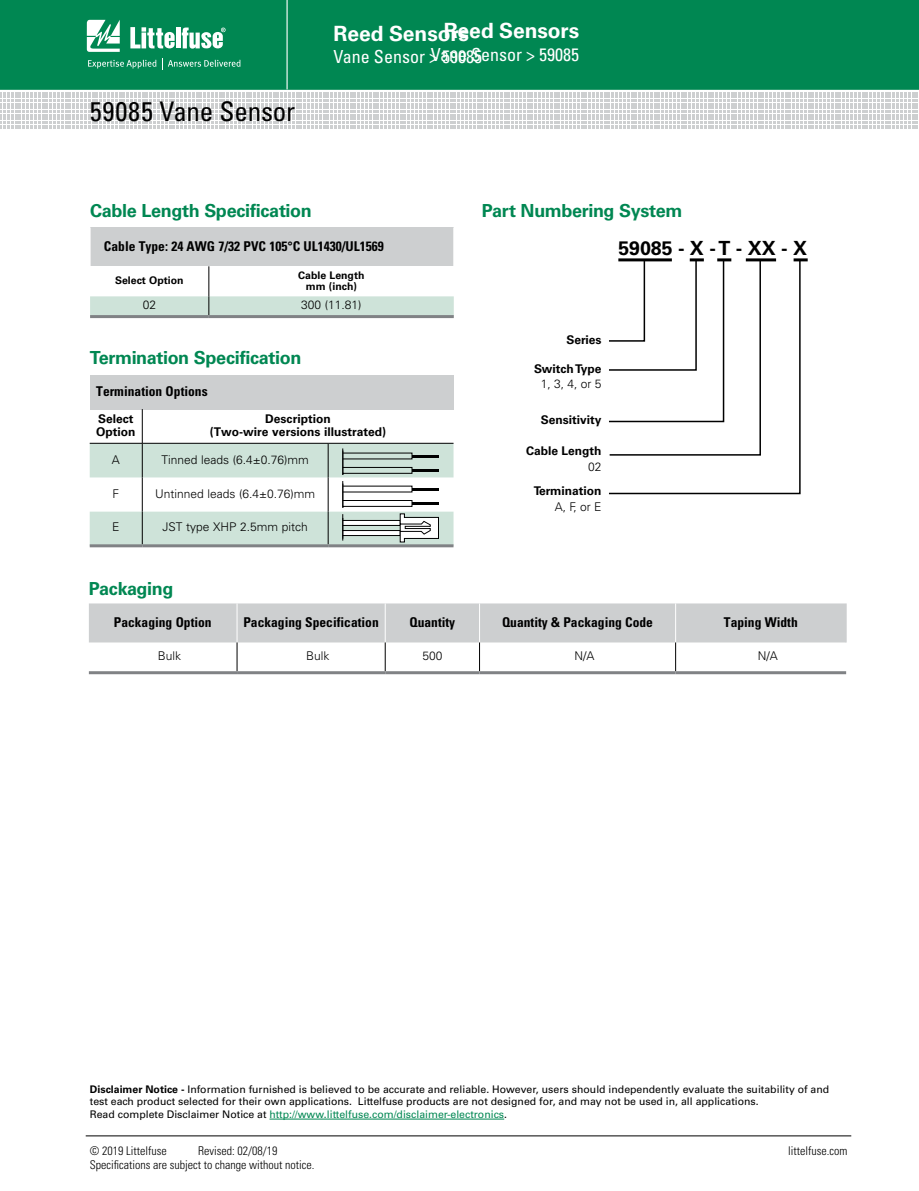
<style>
.page{position:relative;width:919px;height:1191px;background:#fff}
.page>*{position:absolute;margin:0;border:0;box-sizing:border-box;transform-origin:0 0}
.t1{font:condensed 27px "Univers LT Std";letter-spacing:-.005em;color:#000}
.t2{font:700 21px "Univers LT Std";letter-spacing:-.005em;color:#fff}
.t3{font:700 19.5px "Univers LT Std";color:#000}
.t4{font:700 18px "Univers LT Std";letter-spacing:-.02em;color:#008752}
.t5{font:condensed 18px "Univers LT Std";color:#fff}
.t6{font:700 condensed 13.5px "Univers LT Std";color:#000}
.t7{font:300 12px "Univers LT Std";color:#000}
.t8{font:700 12px/13.5px "Univers LT Std";color:#000}
.t9{font:300 condensed 12px "Univers LT Std";color:#000}
.t10{font:10.5px/12.6px "Univers LT Std";color:#000}
.t11{font:700 10.5px/10.5px "Univers LT Std";color:#000;text-align:center}
.s1{font-weight:700}
.s2{color:#008752}
</style>
<div class="page">
<hr style="left:86px;top:1135px;width:765px;height:1px;background:#000">
<div style="left:0;top:0;width:918px;height:90px;background:#008752"></div>
<hr style="left:286px;top:0;width:1px;height:89px;background:#fff">
<svg style="left:87px;top:20px;width:33px;height:32px"></svg>
<hr style="left:176px;top:28px;width:4px;height:20px;background:#fff">
<svg style="left:182px;top:28px;width:43px;height:21px"></svg>
<svg style="left:130px;top:27px;width:45px;height:21px"></svg>
<svg style="left:88px;top:60px;width:68px;height:9px"></svg>
<svg style="left:162px;top:58px;width:78px;height:11px"></svg>
<svg style="left:0;top:92px;width:917px;height:35px"></svg>
<svg style="left:89px;top:603px;width:757px;height:68px"></svg>
<hr style="left:89px;top:671px;width:148px;height:3px;background:#808285">
<hr style="left:237px;top:671px;width:148px;height:3px;background:#808285">
<hr style="left:385px;top:671px;width:94px;height:3px;background:#808285">
<hr style="left:479px;top:671px;width:196px;height:3px;background:#808285">
<hr style="left:675px;top:671px;width:171px;height:3px;background:#808285">
<hr style="left:793px;top:258px;width:14px;height:3px;background:#000">
<svg style="left:609px;top:258px;width:192px;height:237px"></svg>
<div style="left:90px;top:227px;width:364px;height:39px;background:#cdcfd0"></div>
<hr style="left:453px;top:227px;width:1px;height:39px;background:#fff">
<hr style="left:90px;top:227px;width:1px;height:39px;background:#fff">
<hr style="left:208px;top:266px;width:1px;height:30px;background:#000">
<div style="left:90px;top:296px;width:364px;height:19px;background:#cee3d9"></div>
<hr style="left:90px;top:315px;width:119px;height:3px;background:#808285">
<hr style="left:209px;top:315px;width:245px;height:3px;background:#808285">
<div style="left:90px;top:375px;width:363px;height:34px;background:#cdcfd0"></div>
<hr style="left:142px;top:409px;width:1px;height:34px;background:#000">
<hr style="left:90px;top:544px;width:52px;height:3px;background:#808285">
<hr style="left:142px;top:544px;width:186px;height:3px;background:#808285">
<hr style="left:328px;top:544px;width:125px;height:3px;background:#808285">
<svg style="left:90px;top:443px;width:363px;height:103px"></svg>
<hr style="left:269px;top:1118px;width:235px;height:1px;background:#008752">
<h1 class="t1" style="left:90px;top:94px;width:207px">59085 Vane Sensor</h1>
<h2 class="t2" style="left:444px;top:19px;width:137px">Reed Sensors</h2>
<h3 class="t5" style="left:431px;top:43px;width:150px">Vane Sensor &gt; 59085</h3>
<h2 class="t2" style="left:333px;top:21px;width:137px">Reed Sensors</h2>
<h3 class="t5" style="left:333px;top:45px;width:150px">Vane Sensor &gt; 59085</h3>
<h3 class="t4" style="left:90px;top:200px;width:223px">Cable Length Specification</h3>
<p class="t6" style="left:104px;top:237px;width:281px">Cable Type: 24 AWG 7/32 PVC 105°C UL1430/UL1569</p>
<p class="t11" style="left:115px;top:275px;width:70px">Select Option</p>
<p class="t11" style="left:298px;top:270px;width:68px">Cable Length mm (inch)</p>
<p class="t7" style="left:143px;top:297px;width:15px">02</p>
<p class="t7" style="left:301px;top:297px;width:62px">300 (11.81)</p>
<h3 class="t4" style="left:90px;top:347px;width:213px">Termination Specification</h3>
<p class="t6" style="left:96px;top:383px;width:113px">Termination Options</p>
<p class="t8" style="left:96px;top:412px;width:41px">Select<br>Option</p>
<p class="t8" style="left:210px;top:412px;width:178px;text-align:center">Description<br>(Two-wire versions illustrated)</p>
<p class="t7" style="left:112px;top:452px;width:10px">A</p>
<p class="t7" style="left:161px;top:452px;width:149px">Tinned leads (6.4±0.76)mm</p>
<p class="t7" style="left:113px;top:486px;width:8px">F</p>
<p class="t7" style="left:155px;top:486px;width:161px">Untinned leads (6.4±0.76)mm</p>
<p class="t7" style="left:112px;top:520px;width:9px">E</p>
<p class="t7" style="left:162px;top:520px;width:147px">JST type XHP 2.5mm pitch</p>
<h3 class="t4" style="left:482px;top:200px;width:202px">Part Numbering System</h3>
<h3 class="t3" style="left:618px;top:237px;width:190px">59085 - X - T - XX - X</h3>
<p class="t8" style="left:566px;top:333px;width:36px">Series</p>
<p class="t8" style="left:534px;top:362px;width:69px">Switch Type</p>
<p class="t7" style="left:540px;top:377px;width:62px">1, 3, 4, or 5</p>
<p class="t8" style="left:540px;top:413px;width:62px">Sensitivity</p>
<p class="t8" style="left:526px;top:444px;width:77px">Cable Length</p>
<p class="t7" style="left:588px;top:460px;width:15px">02</p>
<p class="t8" style="left:533px;top:484px;width:69px">Termination</p>
<p class="t7" style="left:554px;top:499px;width:48px">A, F, or E</p>
<h3 class="t4" style="left:89px;top:578px;width:86px">Packaging</h3>
<p class="t6" style="left:114px;top:613px;width:99px">Packaging Option</p>
<p class="t6" style="left:243px;top:613px;width:137px">Packaging Specification</p>
<p class="t6" style="left:409px;top:613px;width:47px">Quantity</p>
<p class="t6" style="left:502px;top:613px;width:152px">Quantity &amp; Packaging Code</p>
<p class="t6" style="left:724px;top:613px;width:75px">Taping Width</p>
<p class="t7" style="left:158px;top:648px;width:25px">Bulk</p>
<p class="t7" style="left:306px;top:648px;width:25px">Bulk</p>
<p class="t7" style="left:422px;top:648px;width:22px">500</p>
<p class="t7" style="left:574px;top:648px;width:22px">N/A</p>
<p class="t7" style="left:757px;top:648px;width:22px">N/A</p>
<p class="t10" style="left:90px;top:1082px;width:740px"><span class="s1">Disclaimer Notice -</span> Information furnished is believed to be accurate and reliable. However, users should independently evaluate the suitability of and test each product selected for their own applications. Littelfuse products are not designed for, and may not be used in, all applications.<br>Read complete Disclaimer Notice at <span class="s2">http://www.littelfuse.com/disclaimer-electronics</span>.</p>
<p class="t9" style="left:90px;top:1143px;width:78px">© 2019 Littelfuse</p>
<p class="t9" style="left:198px;top:1143px;width:81px">Revised: 02/08/19</p>
<p class="t9" style="left:788px;top:1143px;width:61px">littelfuse.com</p>
<p class="t9" style="left:90px;top:1157px;width:226px">Specifications are subject to change without notice.</p>
</div>
